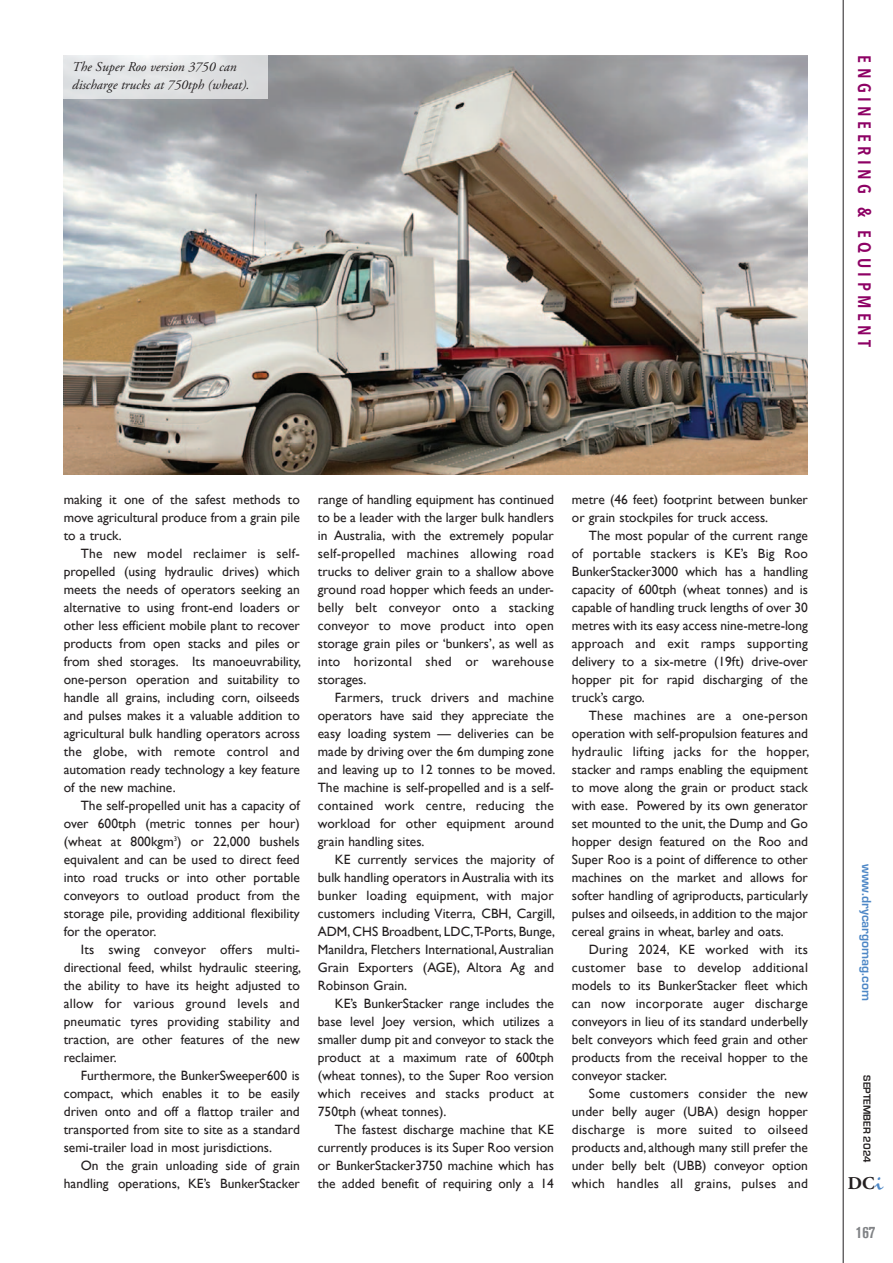
<style>
.page{position:relative;width:893px;height:1263px;background:#fff}
.page>*{position:absolute;margin:0;border:0;box-sizing:border-box;transform-origin:0 0}
.t1{font:600 18px "Avenir Next Condensed";letter-spacing:.25em;color:#8d0164}
.t2{font:700 18px "Adobe Garamond";color:#231f20}
.t3{font:700 condensed 16.5px "Akzidenz Grotesk BE";color:#808285}
.t4{font:13.5px/18px "Gill Sans";color:#231f20;text-align:justify}
.t5{font:italic 13.5px/18px "Adobe Garamond Pro";color:#231f20}
.t6{font:700 13.5px "Eurostile";color:#4d87c6}
.t7{font:700 10.5px "Eurostile";color:#231f20}
.s1{font-family:"Zephyr";font-weight:400;color:#4d87c6}
</style>
<div class="page">
<hr style="left:843px;top:0;width:1px;height:1263px;background:#231f20">
<img style="left:64px;top:55px;width:744px;height:419px">
<div style="left:64px;top:55px;width:204px;height:44px;background:#fff;opacity:.65"></div>
<p class="t5" style="left:72px;top:59px;width:179px">The Super Roo version 3750 can discharge trucks at 750tph (wheat).</p>
<p class="t1" style="left:876px;top:55px;width:293px;rotate:90deg">ENGINEERING &amp; EQUIPMENT</p>
<p class="t4" style="left:64px;top:490px;width:238px">making it one of the safest methods to move agricultural produce from a grain pile to a truck.</p>
<p class="t4" style="left:64px;top:544px;width:239px;text-indent:17px">The new model reclaimer is self&shy;propelled (using hydraulic drives) which meets the needs of operators seeking an alternative to using front-end loaders or other less efficient mobile plant to recover products from open stacks and piles or from shed storages. Its manoeuvrability, one-person operation and suitability to handle all grains, including corn, oilseeds and pulses makes it a valuable addition to agricultural bulk handling operators across the globe, with remote control and automation ready technology a key feature of the new machine.</p>
<p class="t4" style="left:64px;top:796px;width:238px;text-indent:17px">The self-propelled unit has a capacity of over 600tph (metric tonnes per hour) (wheat at 800kgm<sup>3</sup>) or 22,000 bushels equivalent and can be used to direct feed into road trucks or into other portable conveyors to outload product from the storage pile, providing additional flexibility for the operator.</p>
<p class="t4" style="left:64px;top:940px;width:239px;text-indent:17px">Its swing conveyor offers multi&shy;directional feed, whilst hydraulic steering, the ability to have its height adjusted to allow for various ground levels and pneumatic tyres providing stability and traction, are other features of the new reclaimer.</p>
<p class="t4" style="left:64px;top:1066px;width:238px;text-indent:17px">Furthermore, the BunkerSweeper600 is compact, which enables it to be easily driven onto and off a flattop trailer and transported from site to site as a standard semi-trailer load in most jurisdictions.</p>
<p class="t4" style="left:64px;top:1156px;width:238px;text-align:right">On the grain unloading side of grain handling operations, KE’s BunkerStacker</p>
<p class="t4" style="left:318px;top:490px;width:238px">range of handling equipment has continued to be a leader with the larger bulk handlers in Australia, with the extremely popular self-propelled machines allowing road trucks to deliver grain to a shallow above ground road hopper which feeds an under&shy;belly belt conveyor onto a stacking conveyor to move product into open storage grain piles or ‘bunkers’, as well as into horizontal shed or warehouse storages.</p>
<p class="t4" style="left:318px;top:688px;width:239px;text-indent:17px">Farmers, truck drivers and machine operators have said they appreciate the easy loading system — deliveries can be made by driving over the 6m dumping zone and leaving up to 12 tonnes to be moved.<br>The machine is self-propelled and is a self&shy;contained work centre, reducing the workload for other equipment around grain handling sites.</p>
<p class="t4" style="left:318px;top:850px;width:239px;text-indent:17px">KE currently services the majority of bulk handling operators in Australia with its bunker loading equipment, with major customers including Viterra, CBH, Cargill, ADM, CHS Broadbent, LDC,T-Ports, Bunge, Manildra, Fletchers International, Australian Grain Exporters (AGE), Altora Ag and Robinson Grain.</p>
<p class="t4" style="left:318px;top:994px;width:238px;text-indent:17px">KE’s BunkerStacker range includes the base level Joey version, which utilizes a smaller dump pit and conveyor to stack the product at a maximum rate of 600tph (wheat tonnes), to the Super Roo version which receives and stacks product at 750tph (wheat tonnes).</p>
<p class="t4" style="left:318px;top:1120px;width:238px;text-indent:17px">The fastest discharge machine that KE currently produces is its Super Roo version or BunkerStacker3750 machine which has the added benefit of requiring only a 14</p>
<p class="t4" style="left:572px;top:490px;width:238px">metre (46 feet) footprint between bunker or grain stockpiles for truck access.</p>
<p class="t4" style="left:572px;top:526px;width:238px;text-indent:17px">The most popular of the current range of portable stackers is KE’s Big Roo BunkerStacker3000 which has a handling capacity of 600tph (wheat tonnes) and is capable of handling truck lengths of over 30 metres with its easy access nine-metre-long approach and exit ramps supporting delivery to a six-metre (19ft) drive-over hopper pit for rapid discharging of the truck’s cargo.</p>
<p class="t4" style="left:572px;top:706px;width:239px;text-indent:17px">These machines are a one-person operation with self-propulsion features and hydraulic lifting jacks for the hopper, stacker and ramps enabling the equipment to move along the grain or product stack with ease. Powered by its own generator set mounted to the unit, the Dump and Go hopper design featured on the Roo and Super Roo is a point of difference to other machines on the market and allows for softer handling of agriproducts, particularly pulses and oilseeds, in addition to the major cereal grains in wheat, barley and oats.</p>
<p class="t4" style="left:572px;top:940px;width:238px;text-indent:17px">During 2024, KE worked with its customer base to develop additional models to its BunkerStacker fleet which can now incorporate auger discharge conveyors in lieu of its standard underbelly belt conveyors which feed grain and other products from the receival hopper to the conveyor stacker.</p>
<p class="t4" style="left:572px;top:1084px;width:238px;text-indent:17px">Some customers consider the new under belly auger (UBA) design hopper discharge is more suited to oilseed products and, although many still prefer the under belly belt (UBB) conveyor option which handles all grains, pulses and</p>
<p class="t6" style="left:873px;top:864px;width:138px;rotate:90deg">www.drycargomag.com</p>
<p class="t7" style="left:872px;top:1075px;width:89px;rotate:90deg">SEPTEMBER 2024</p>
<p class="t2" style="left:848px;top:1176px;width:37px">DC<span class="s1">i</span></p>
<p class="t3" style="left:856px;top:1226px;width:21px">167</p>
</div>
